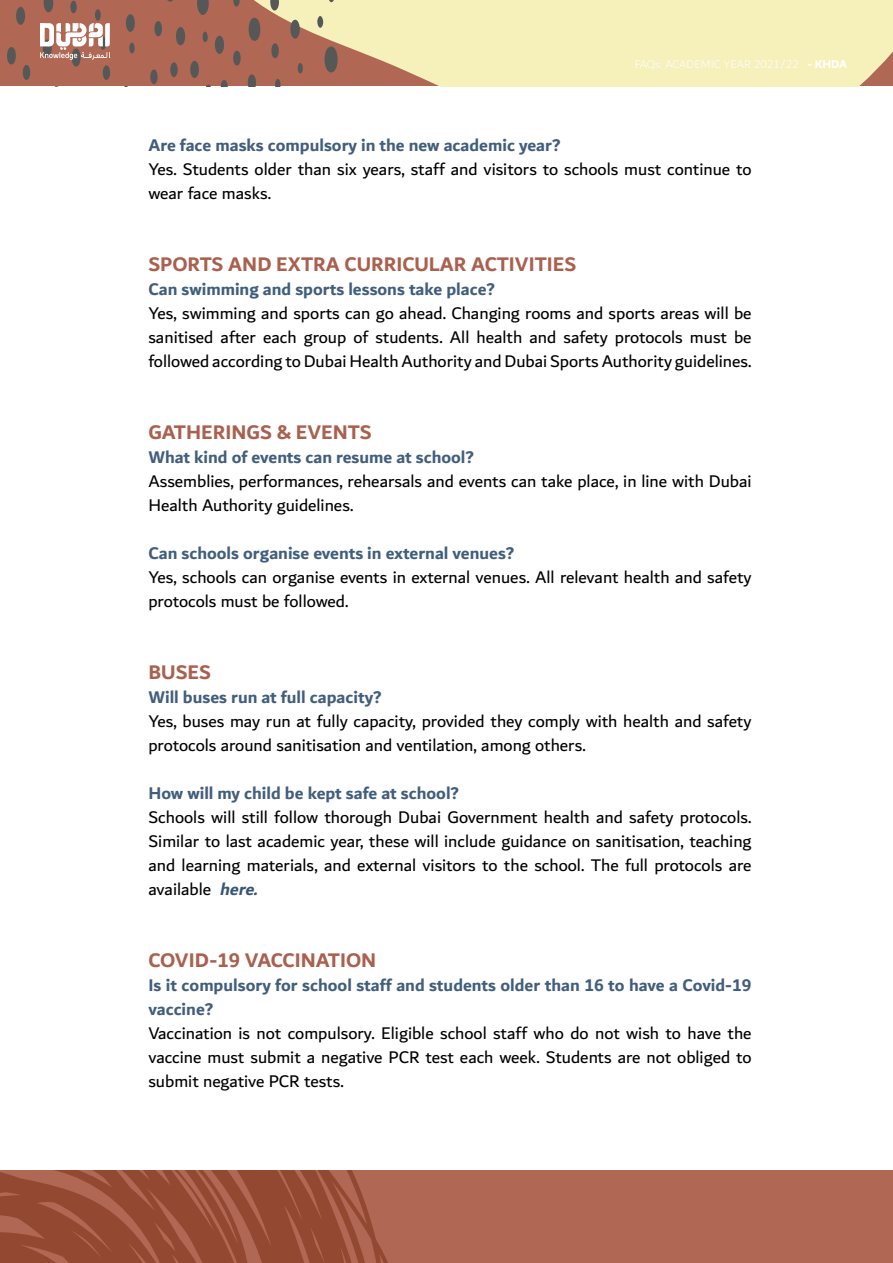
<style>
.page{position:relative;width:893px;height:1263px;background:#fff}
.page>*{position:absolute;margin:0;border:0;box-sizing:border-box;transform-origin:0 0}
.t1{font:700 21px "Dubai";color:#aa604e}
.t2{font:18px/24px "Dubai";color:#000}
.t3{font:700 18px/24px "Dubai";color:#425e7d}
.t4{font:300 12px "Dubai";color:#fff}
.s1{font-weight:700}
.s2{font-weight:700;font-style:italic;color:#385775}
</style>
<div class="page">
<div style="left:338px;top:0;width:555px;height:86px;background:#f6f0bb"></div>
<div style="left:0;top:1170px;width:893px;height:93px;background:#b06753"></div>
<svg style="left:0;top:1170px;width:388px;height:93px"></svg>
<svg style="left:0;top:0;width:338px;height:86px;background:#ae7461"></svg>
<p class="t4" style="left:635px;top:59px;width:214px">FAQs: ACADEMIC YEAR 2021/22 <span class="s1">- KHDA</span></p>
<p class="t3" style="left:148px;top:134px;width:414px">Are face masks compulsory in the new academic year?</p>
<p class="t2" style="left:148px;top:158px;width:605px">Yes. Students older than six years, staff and visitors to schools must continue to wear face masks.</p>
<p class="t1" style="left:148px;top:254px;width:429px">SPORTS AND EXTRA CURRICULAR ACTIVITIES</p>
<p class="t3" style="left:148px;top:278px;width:348px">Can swimming and sports lessons take place?</p>
<p class="t2" style="left:148px;top:302px;width:605px;text-align:justify">Yes, swimming and sports can go ahead. Changing rooms and sports areas will be sanitised after each group of students. All health and safety protocols must be followed according to Dubai Health Authority and Dubai Sports Authority guidelines.</p>
<p class="t1" style="left:148px;top:422px;width:225px">GATHERINGS &amp; EVENTS</p>
<p class="t3" style="left:148px;top:446px;width:327px">What kind of events can resume at school?</p>
<p class="t2" style="left:148px;top:470px;width:605px">Assemblies, performances, rehearsals and events can take place, in line with Dubai<br>Health Authority guidelines.</p>
<p class="t3" style="left:148px;top:542px;width:368px">Can schools organise events in external venues?</p>
<p class="t2" style="left:148px;top:566px;width:605px">Yes, schools can organise events in external venues. All relevant health and safety protocols must be followed.</p>
<p class="t1" style="left:148px;top:662px;width:64px">BUSES</p>
<p class="t3" style="left:148px;top:686px;width:235px">Will buses run at full capacity?</p>
<p class="t2" style="left:148px;top:710px;width:605px">Yes, buses may run at fully capacity, provided they comply with health and safety protocols around sanitisation and ventilation, among others.</p>
<p class="t3" style="left:148px;top:782px;width:312px">How will my child be kept safe at school?</p>
<p class="t2" style="left:148px;top:806px;width:605px;text-align:justify">Schools will still follow thorough Dubai Government health and safety protocols.<br>Similar to last academic year, these will include guidance on sanitisation, teaching and learning materials, and external visitors to the school. The full protocols are available <span class="s2">here.</span></p>
<p class="t1" style="left:148px;top:950px;width:229px">COVID-19 VACCINATION</p>
<p class="t3" style="left:148px;top:974px;width:605px">Is it compulsory for school staff and students older than 16 to have a Covid-19 vaccine?</p>
<p class="t2" style="left:148px;top:1022px;width:605px;text-align:justify">Vaccination is not compulsory. Eligible school staff who do not wish to have the vaccine must submit a negative PCR test each week. Students are not obliged to submit negative PCR tests.</p>
</div>
